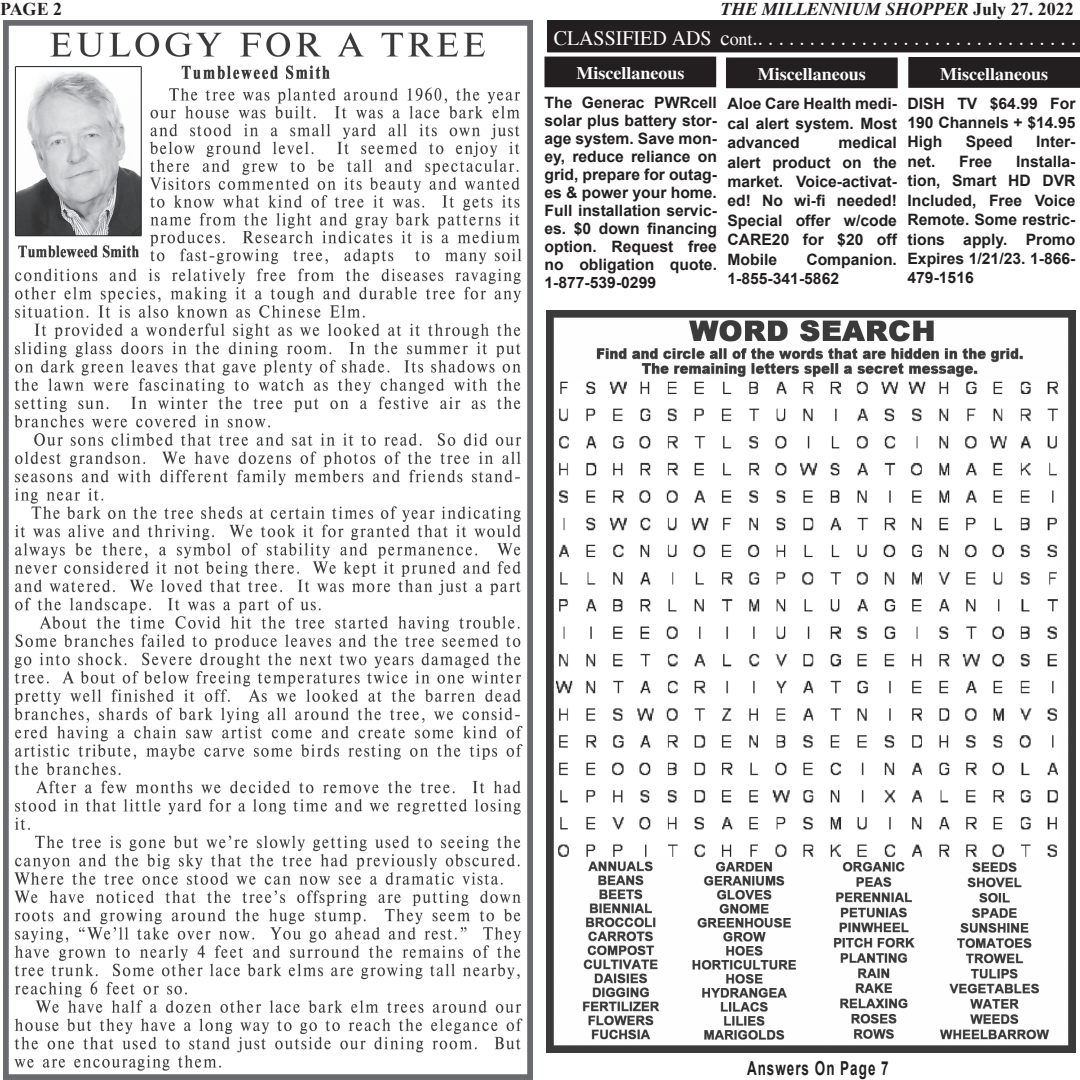
<style>
.page{position:relative;width:1080px;height:1080px;background:#fff}
.page>*{position:absolute;margin:0;border:0;box-sizing:border-box;transform-origin:0 0}
.t1{font:20.85px "Times New Roman";color:#fff;scale:.95 1}
.t2{font:700 19.2px "Arial";letter-spacing:.075em;color:#231f20;scale:.7 1}
.t3{font:italic 700 18px "Times New Roman";color:#231f20}
.t4{font:700 18px "Times New Roman";color:#231f20}
.t5{font:700 17.7px "Times";color:#fff}
.t6{font:700 15.75px/19.5px "Arial";color:#231f20;text-align:justify}
.s1{font-style:normal}
.s2{font-size:18px}
.s3{font-size:20.7px}
</style>
<div class="page">
<div style="left:548px;top:21px;width:532px;height:31px;background:#231f20"></div>
<div style="left:545px;top:57px;width:171px;height:30px;background:#231f20"></div>
<div style="left:727px;top:58px;width:170px;height:30px;background:#231f20"></div>
<div style="left:909px;top:58px;width:170px;height:29px;background:#231f20"></div>
<div style="left:908px;top:57px;width:172px;height:31px;border:1px solid #231f20"></div>
<img style="left:546px;top:311px;width:529px;height:742px">
<img style="left:3px;top:21px;width:529px;height:1059px">
<p class="t4" style="left:0;top:-4px;width:64px">PAGE 2</p>
<p class="t3" style="left:721px;top:-2px;width:355px">THE MILLENNIUM SHOPPER <span class="s1">July 27. 2022</span></p>
<h1 class="t1" style="left:554px;top:26px;width:551px">CLASSIFIED ADS c<span class="s2">ont</span>.. <span class="s3">. . . .</span> . . . . . . . . . . . . . . . . . . . . . . . . . .</h1>
<p class="t5" style="left:576px;top:62px;width:109px">Miscellaneous</p>
<p class="t5" style="left:758px;top:63px;width:109px">Miscellaneous</p>
<p class="t5" style="left:940px;top:63px;width:109px">Miscellaneous</p>
<p class="t6" style="left:544px;top:94px;width:174px;line-height:18px">The Generac PWRcell solar plus battery stor&shy;age system. Save mon&shy;ey, reduce reliance on grid, prepare for outag&shy;es &amp; power your home.<br>Full installation servic&shy;es. $0 down financing option. Request free no obligation quote.<br>1-877-539-0299</p>
<p class="t6" style="left:728px;top:95px;width:171px">Aloe Care Health medi&shy;cal alert system. Most advanced</p>
<p class="t6" style="left:728px;top:133px;width:171px;text-indent:111px">medical alert product on the market. Voice-activat&shy;ed! No wi-fi needed!<br>Special offer w/code CARE20 for $20 off Mobile</p>
<p class="t6" style="left:728px;top:250px;width:171px;text-indent:79px">Companion.<br>1-855-341-5862</p>
<p class="t6" style="left:908px;top:94px;width:169px">DISH TV $64.99 For 190 Channels + $14.95<br>High</p>
<p class="t6" style="left:966px;top:133px;width:49px">Speed</p>
<p class="t6" style="left:1036px;top:133px;width:41px">Inter-</p>
<p class="t6" style="left:908px;top:152px;width:170px;text-indent:109px">Installa&shy;tion, Smart HD DVR Included, Free Voice Remote. Some restric&shy;tions apply. Promo Expires 1/21/23. 1-866- 479-1516</p>
<p class="t6" style="left:908px;top:152px;width:29px">net.</p>
<p class="t6" style="left:959px;top:152px;width:35px">Free</p>
<p class="t2" style="left:747px;top:1056px;width:204px">Answers On Page 7</p>
</div>
